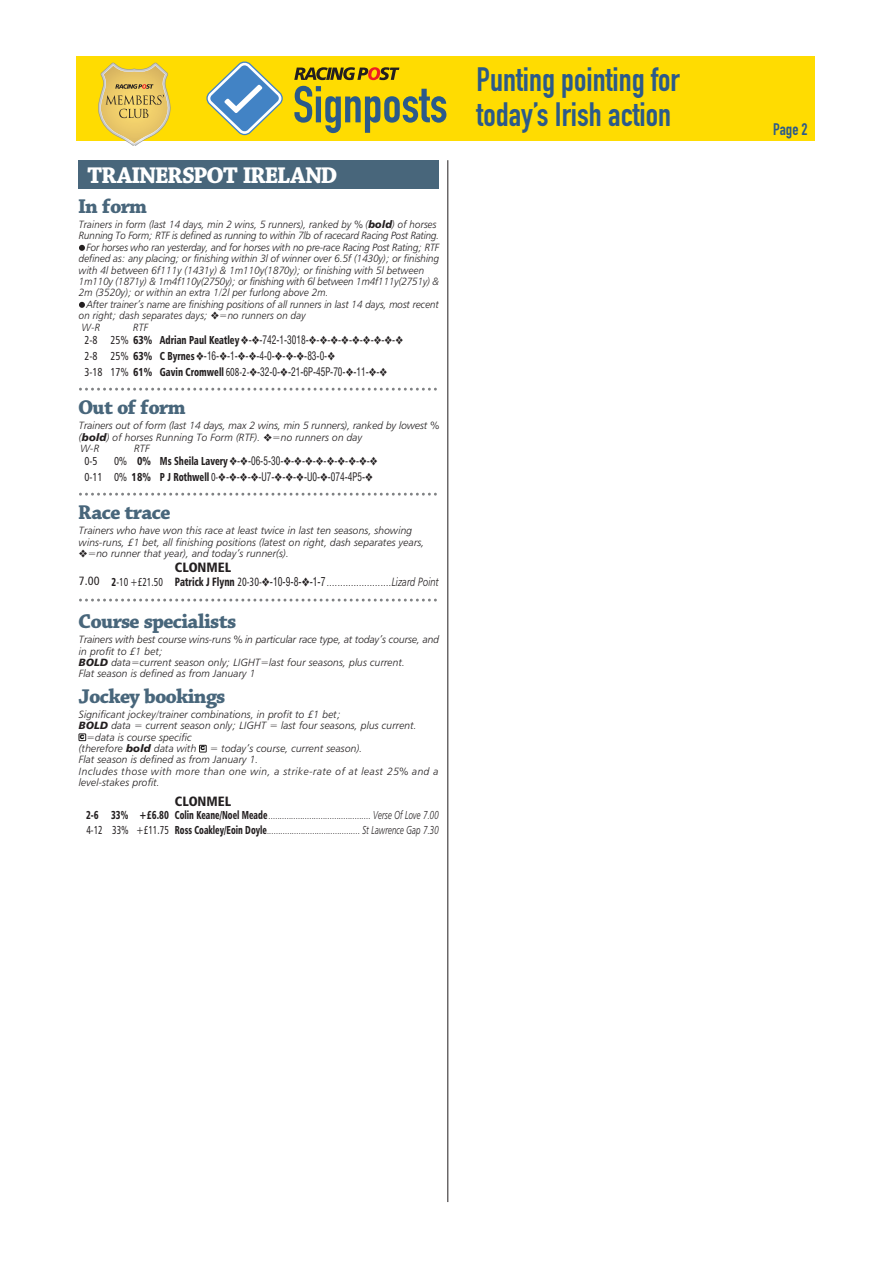
<style>
.page{position:relative;width:893px;height:1263px;background:#fff}
.page>*{position:absolute;margin:0;border:0;box-sizing:border-box;transform-origin:0 0}
.t1{font:51px "DIN Engschrift Std";color:#2b5a8a}
.t2{font:33.3px/34.5px "DIN Engschrift Std";color:#2b5a8a}
.t3{font:700 24px "RP Chaparral";color:#fff}
.t4{font:700 21px "RP Chaparral";color:#48667b}
.t5{font:16.5px "DIN Engschrift Std";color:#2b5a8a}
.t6{font:13.5px "Humanist 777 BT Black Condensed B";color:#231f20}
.t7{font:12px "Humanist 777 BT Light Italic B";color:#231f20;scale:.8 1}
.t8{font:condensed 11.55px/16.2px "Swiss 721 BT";color:#231f20;scale:.81 1}
.t9{font:11.55px/15.5px "Humanist 777 BT Light Italic B";color:#231f20;scale:.7 1}
.t10{font:11.55px "Humanist 777 BT Roman Condensed B";color:#231f20;scale:.9 1}
.t11{font:10.5px/11.4px "Humanist 777 BT Light Italic B";color:#231f20}
.t12{font:10.5px "Humanist 777 BT Light Italic B";color:#231f20;scale:.96 1}
.t13{font:10.5px "Humanist 777 BT Light Italic B";letter-spacing:-.02em;color:#231f20;scale:.96 1}
.s1{font-family:"Humanist 777 BT Black Italic B"}
.s2{font-family:"Humanist 777 BT Roman Condensed B";font-stretch:normal}
.s3{font-family:"Humanist 777 BT Black Condensed B";font-stretch:normal}
.s4{font-family:"Humanist 777 BT Roman Condensed B"}
.s5{font-family:"Humanist 777 BT Black Condensed B";font-size:11.55px}
.s6{font-family:"Humanist 777 BT Roman Condensed B";font-size:11.55px}
.s7{font-family:"Humanist 777 BT Black Condensed B"}
.s8{font-family:"Swiss 721 BT";font-stretch:condensed}
</style>
<div class="page">
<div style="left:76px;top:56px;width:738px;height:85px;background:#ffdc01"></div>
<svg style="left:206px;top:61px;width:77px;height:74px"></svg>
<svg style="left:294px;top:67px;width:105px;height:13px"></svg>
<svg style="left:98px;top:62px;width:73px;height:83px"></svg>
<hr style="left:448px;top:160px;width:1px;height:1042px;background:#231f20">
<div style="left:79px;top:160px;width:360px;height:29px;background:#48667b"></div>
<svg style="left:79px;top:245px;width:6px;height:6px"></svg>
<svg style="left:79px;top:302px;width:6px;height:6px"></svg>
<svg style="left:80px;top:388px;width:357px;height:3px"></svg>
<svg style="left:80px;top:493px;width:357px;height:3px"></svg>
<svg style="left:80px;top:599px;width:357px;height:3px"></svg>
<div style="left:79px;top:734px;width:7px;height:7px;border:1px solid #231f20"></div>
<div style="left:199px;top:745px;width:7px;height:7px;border:1px solid #231f20"></div>
<h1 class="t1" style="left:293px;top:86px;width:156px">Signposts</h1>
<h3 class="t3" style="left:87px;top:161px;width:251px">TRAINERSPOT IRELAND</h3>
<h3 class="t4" style="left:79px;top:198px;width:69px">In form</h3>
<p class="t12" style="left:79px;top:220px;width:374px">Trainers in form (last 14 days, min 2 wins, 5 runners), ranked by % (<span class="s1">bold</span>) of horses</p>
<p class="t13" style="left:79px;top:231px;width:377px">Running To Form; RTF is defined as running to within 7lb of racecard Racing Post Rating.</p>
<p class="t13" style="left:86px;top:243px;width:369px">For horses who ran yesterday, and for horses with no pre-race Racing Post Rating; RTF</p>
<p class="t12" style="left:79px;top:254px;width:377px">defined as: any placing; or finishing within 3l of winner over 6.5f (1430y); or finishing</p>
<p class="t12" style="left:79px;top:266px;width:361px">with 4l between 6f111y (1431y) &amp; 1m110y(1870y); or finishing with 5l between</p>
<p class="t13" style="left:79px;top:277px;width:377px">1m110y (1871y) &amp; 1m4f110y(2750y); or finishing with 6l between 1m4f111y(2751y) &amp;</p>
<p class="t12" style="left:79px;top:288px;width:262px">2m (3520y); or within an extra 1/2l per furlong above 2m.</p>
<p class="t12" style="left:86px;top:300px;width:369px">After trainer’s name are finishing positions of all runners in last 14 days, most recent</p>
<p class="t12" style="left:79px;top:311px;width:238px">on right; dash separates days; ❖=no runners on day</p>
<p class="t12" style="left:82px;top:323px;width:21px">W-R</p>
<p class="t12" style="left:133px;top:323px;width:17px">RTF</p>
<p class="t8" style="left:84px;top:331px;width:395px"><span class="s2">2-8 25%</span> <span class="s3">63% Adrian Paul Keatley</span> ❖-❖-742-1-3018-❖-❖-❖-❖-❖-❖-❖-❖-❖<br><span class="s2">2-8 25%</span> <span class="s3">63% C Byrnes</span> ❖-16-❖-1-❖-❖-4-0-❖-❖-❖-83-0-❖<br><span class="s2">3-18 17%</span> <span class="s3">61% Gavin Cromwell</span> <span class="s2">608-2-</span>❖-32-0-❖-21-6P-45P-70-❖-11-❖-❖</p>
<h3 class="t4" style="left:79px;top:400px;width:108px">Out of form</h3>
<p class="t11" style="left:79px;top:421px;width:362px">Trainers out of form (last 14 days, max 2 wins, min 5 runners), ranked by lowest % (<span class="s1">bold</span>) of horses Running To Form (RTF). ❖=no runners on day<br>W-R</p>
<p class="t11" style="left:134px;top:444px;width:17px">RTF</p>
<p class="t8" style="left:84px;top:453px;width:364px;text-indent:30px"><span class="s2">0%</span> <span class="s3">0% Ms Sheila Lavery</span> ❖-❖-06-5-30-❖-❖-❖-❖-❖-❖-❖-❖-❖<br><span class="s2">0-11 0%</span> <span class="s3">18% P J Rothwell</span> <span class="s2">0-</span>❖-❖-❖-❖-U7-❖-❖-❖-U0-❖-074-4P5-❖</p>
<h3 class="t4" style="left:79px;top:504px;width:93px">Race trace</h3>
<p class="t11" style="left:79px;top:526px;width:347px">Trainers who have won this race at least twice in last ten seasons, showing wins-runs, £1 bet, all finishing positions (latest on right, dash separates years,</p>
<p class="t11" style="left:79px;top:548px;width:212px">❖=no runner that year), and today’s runner(s).</p>
<p class="t6" style="left:175px;top:562px;width:58px">CLONMEL</p>
<p class="t7" style="left:79px;top:577px;width:452px"><span class="s4">7.00</span> <span class="s5">2</span><span class="s6">-10 +£21.50</span> <span class="s7">Patrick J Flynn</span> <span class="s4">20-30-</span>❖<span class="s8">-10-9-8-</span>❖<span class="s8">-1-7</span> ........................Lizard Point</p>
<h3 class="t4" style="left:79px;top:613px;width:158px">Course specialists</h3>
<p class="t11" style="left:79px;top:635px;width:362px">Trainers with best course wins-runs % in particular race type, at today’s course, and in profit to £1 bet;<br><span class="s1">BOLD</span> data=current season only; LIGHT=last four seasons, plus current.<br>Flat season is defined as from January 1</p>
<h3 class="t4" style="left:79px;top:688px;width:148px">Jockey bookings</h3>
<p class="t11" style="left:79px;top:709px;width:361px">Significant jockey/trainer combinations, in profit to £1 bet;<br><span class="s1">BOLD</span> data = current season only; LIGHT = last four seasons, plus current.<br><sup>C</sup> =data is course specific<br>(therefore <span class="s1">bold</span> data with <sup>C</sup> = today’s course, current season).<br>Flat season is defined as from January 1.<br>Includes those with more than one win, a strike-rate of at least 25% and a level-stakes profit.</p>
<p class="t6" style="left:175px;top:796px;width:58px">CLONMEL</p>
<p class="t9" style="left:86px;top:808px;width:506px"><span class="s7">2-6 33% +£6.80 Colin Keane/Noel Meade</span> ............................................. Verse Of Love 7.00<br><span class="s4">4-12 33% +£11.75</span> <span class="s7">Ross Coakley/Eoin Doyle</span>......................................... St Lawrence Gap 7.30</p>
<p class="t10" style="left:84px;top:454px;width:16px">0-5</p>
<h2 class="t2" style="left:477px;top:65px;width:205px">Punting pointing for today’s Irish action</h2>
<h3 class="t5" style="left:773px;top:123px;width:36px">Page 2</h3>
</div>
